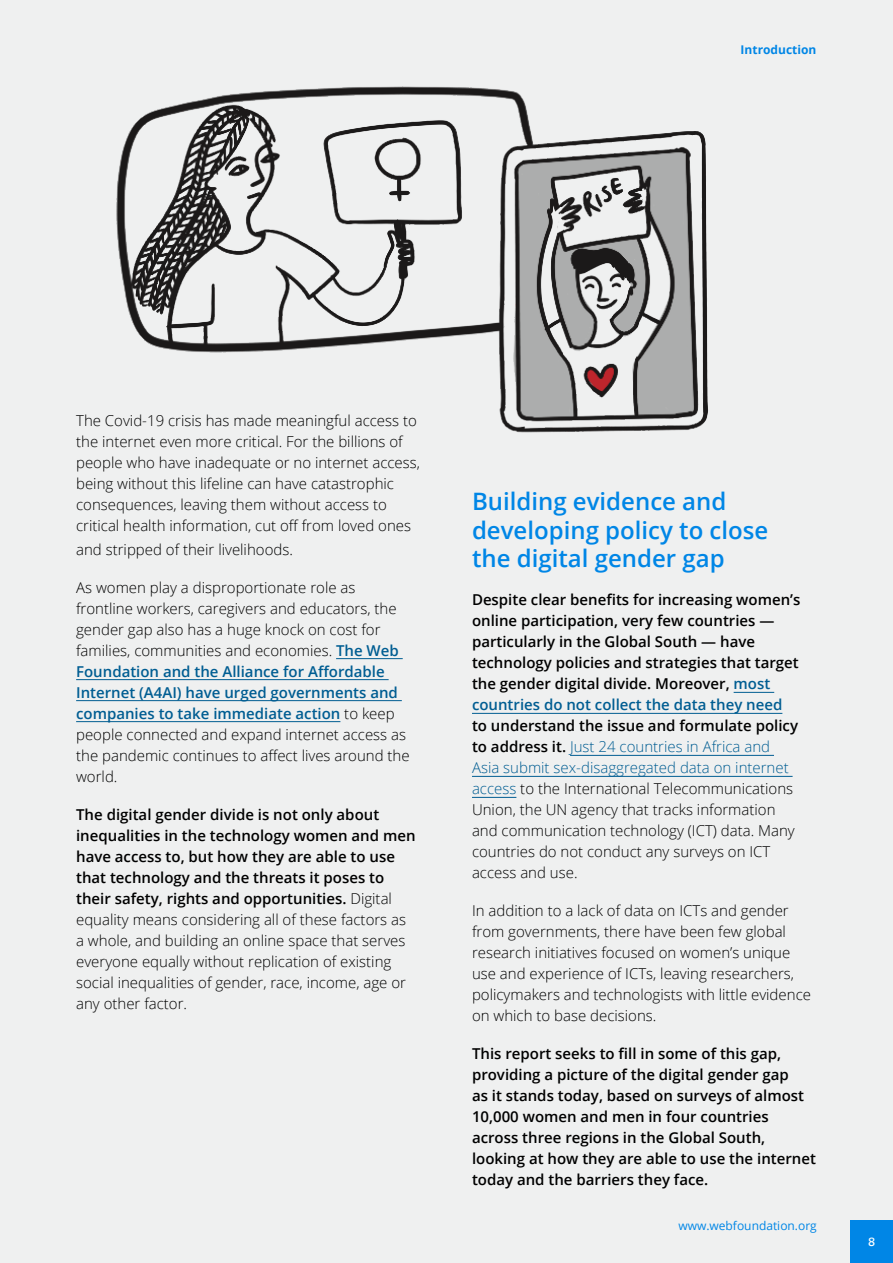
<style>
.page{position:relative;width:893px;height:1263px;background:#eff0f0}
.page>*{position:absolute;margin:0;border:0;box-sizing:border-box;transform-origin:0 0}
.t1{font:600 24px/28.5px "Open Sans";color:#0086e6}
.t2{font:300 15px/21px "Open Sans";color:#000}
.t3{font:600 15px/21px "Open Sans";color:#000}
.t4{font:12px "Open Sans";color:#0086e6}
.t5{font:700 12px "Open Sans";color:#0086e6}
.t6{font:12px "Bitter";color:#fff}
.s1{font-weight:600;color:#005d92}
.s2{font-weight:600}
.s3{color:#005d92}
</style>
<div class="page">
<div style="left:850px;top:1220px;width:43px;height:43px;background:#0086e6"></div>
<hr style="left:336px;top:658px;width:67px;height:1px;background:#005d92">
<hr style="left:76px;top:679px;width:313px;height:1px;background:#005d92">
<hr style="left:76px;top:700px;width:326px;height:1px;background:#005d92">
<hr style="left:76px;top:721px;width:264px;height:1px;background:#005d92">
<hr style="left:734px;top:692px;width:40px;height:1px;background:#005d92">
<hr style="left:472px;top:713px;width:310px;height:1px;background:#005d92">
<hr style="left:570px;top:755px;width:204px;height:1px;background:#005d92">
<hr style="left:472px;top:776px;width:321px;height:1px;background:#005d92">
<hr style="left:472px;top:797px;width:44px;height:1px;background:#005d92">
<img style="left:116px;top:86px;width:592px;height:347px">
<p class="t5" style="left:741px;top:41px;width:77px">Introduction</p>
<p class="t2" style="left:76px;top:409px;width:345px">The Covid-19 crisis has made meaningful access to the internet even more critical. For the billions of people who have inadequate or no internet access, being without this lifeline can have catastrophic consequences, leaving them without access to critical health information, cut off from loved ones</p>
<p class="t2" style="left:76px;top:538px;width:218px">and stripped of their livelihoods.</p>
<p class="t2" style="left:76px;top:576px;width:335px">As women play a disproportionate role as frontline workers, caregivers and educators, the gender gap also has a huge knock on cost for families, communities and economies. <span class="s1">The Web Foundation and the Alliance for Affordable Internet (A4AI) have urged governments and companies to take immediate action</span> to keep people connected and expand internet access as the pandemic continues to affect lives around the world.</p>
<p class="t2" style="left:76px;top:803px;width:341px"><span class="s2">The digital gender divide is not only about inequalities in the technology women and men have access to, but how they are able to use that technology and the threats it poses to their safety, rights and opportunities.</span> Digital equality means considering all of these factors as a whole, and building an online space that serves everyone equally without replication of existing social inequalities of gender, race, income, age or any other factor.</p>
<h1 class="t1" style="left:472px;top:487px;width:298px">Building evidence and developing policy to close the digital gender gap</h1>
<p class="t3" style="left:472px;top:589px;width:330px">Despite clear benefits for increasing women’s online participation, very few countries — particularly in the Global South — have technology policies and strategies that target the gender digital divide. Moreover, <span class="s3">most countries do not collect the data they need</span></p>
<p class="t2" style="left:472px;top:715px;width:328px"><span class="s2">to understand the issue and formulate policy to address it.</span> <span class="s3">Just 24 countries in Africa and Asia submit sex-disaggregated data on internet access</span> to the International Telecommunications Union, the UN agency that tracks information and communication technology (ICT) data. Many countries do not conduct any surveys on ICT access and use.</p>
<p class="t2" style="left:472px;top:900px;width:340px">In addition to a lack of data on ICTs and gender from governments, there have been few global research initiatives focused on women’s unique use and experience of ICTs, leaving researchers, policymakers and technologists with little evidence on which to base decisions.</p>
<p class="t3" style="left:472px;top:1043px;width:345px">This report seeks to fill in some of this gap, providing a picture of the digital gender gap<br>as it stands today, based on surveys of almost 10,000 women and men in four countries across three regions in the Global South, looking at how they are able to use the internet today and the barriers they face.</p>
<p class="t4" style="left:678px;top:1218px;width:140px">www.webfoundation.org</p>
<p class="t6" style="left:868px;top:1235px;width:9px">8</p>
</div>
